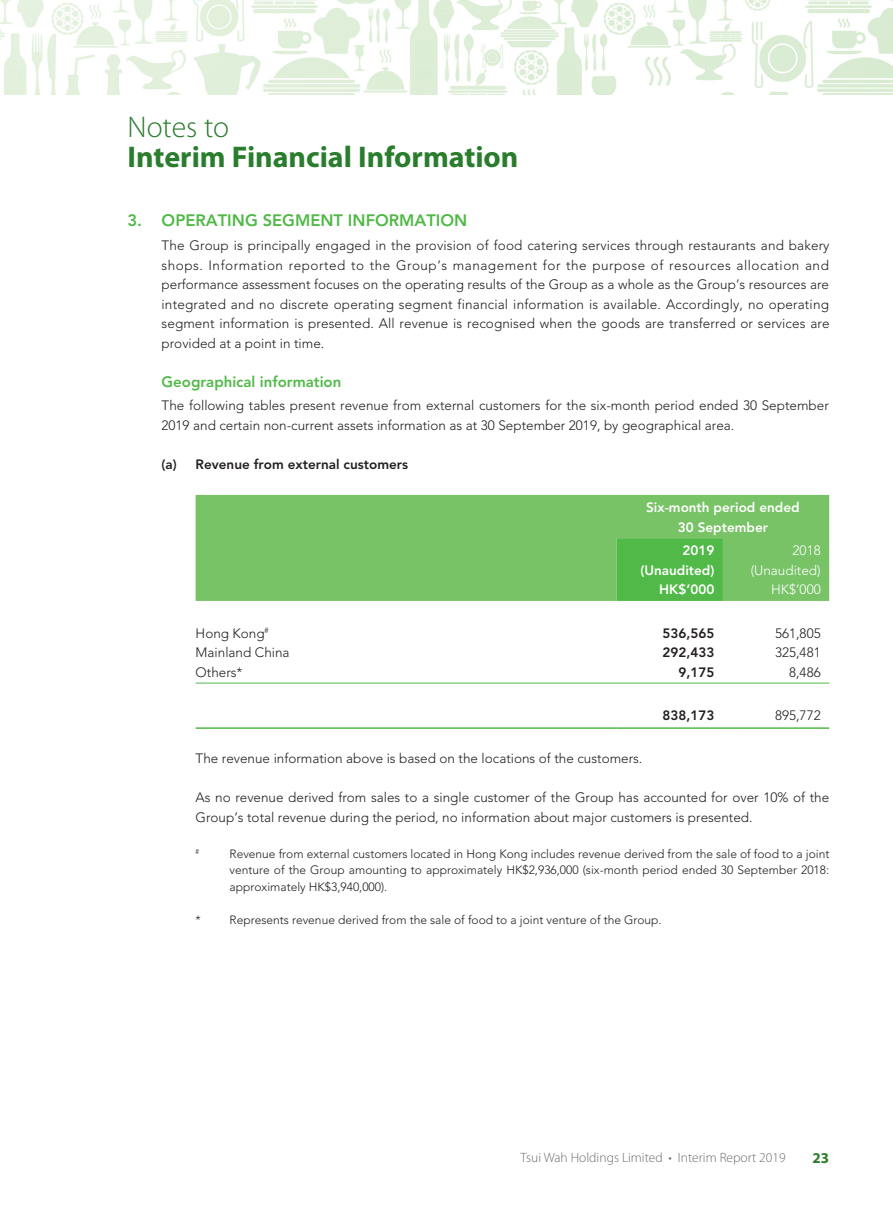
<style>
.page{position:relative;width:893px;height:1212px;background:#fff}
.page>*{position:absolute;margin:0;border:0;box-sizing:border-box;transform-origin:0 0}
.t1{font:700 30px "Myriad Pro";color:#297d2d}
.t2{font:300 30px "Myriad Pro";color:#297d2d}
.t3{font:800 16.5px "Avenir LT Std";color:#51b948}
.t4{font:800 15px "Avenir LT Std";color:#51b948}
.t5{font:700 15px "Myriad Pro";color:#297d2d}
.t6{font:300 13.5px/19.5px "Avenir LT Std";color:#231f20}
.t7{font:800 13.5px "Avenir LT Std";color:#231f20}
.t8{font:800 13.5px/19.5px "Avenir LT Std";color:#fff;text-align:center}
.t9{font:300 13.5px "Myriad Pro";color:#6c6d70}
.t10{font:300 13.5px "Avenir LT Std";color:#fff}
.t11{font:300 12px/16.5px "Avenir LT Std";color:#231f20;text-align:justify}
.t12{font:300 7.05px "Avenir LT Std";color:#231f20}
</style>
<div class="page">
<img style="left:0;top:0;width:893px;height:94px">
<div style="left:196px;top:495px;width:633px;height:106px;background:#78c366"></div>
<div style="left:617px;top:538px;width:106px;height:63px;background:#51b948"></div>
<hr style="left:196px;top:683px;width:421px;height:1px;background:#51b948">
<hr style="left:617px;top:683px;width:106px;height:1px;background:#51b948">
<hr style="left:723px;top:683px;width:106px;height:1px;background:#51b948">
<hr style="left:196px;top:727px;width:421px;height:2px;background:#51b948">
<hr style="left:617px;top:727px;width:106px;height:2px;background:#51b948">
<hr style="left:723px;top:727px;width:106px;height:2px;background:#51b948">
<h1 class="t2" style="left:128px;top:109px;width:103px">Notes to</h1>
<h1 class="t1" style="left:128px;top:137px;width:392px">Interim Financial Information</h1>
<p class="t3" style="left:128px;top:211px;width:341px">3. OPERATING SEGM ENT INFORMATION</p>
<p class="t6" style="left:162px;top:236px;width:669px;text-align:justify">The Group is principally engaged in the provision of food catering services through restaurants and bakery shops. Information reported to the Group’s management for the purpose of resources allocation and performance assessment focuses on the operating results of the Group as a whole as the Group’s resources are integrated and no discrete operating segment financial information is available. Accordingly, no operating segment information is presented. All revenue is recognised when the goods are transferred or services are provided at a point in time.</p>
<p class="t4" style="left:162px;top:372px;width:181px">Geographical information</p>
<p class="t6" style="left:162px;top:396px;width:669px">The following tables present revenue from external customers for the six-month period ended 30 September<br>2019 and certain non-current assets information as at 30 September 2019, by geographical area.</p>
<p class="t7" style="left:162px;top:456px;width:248px">(a) Revenue from external customers</p>
<p class="t8" style="left:646px;top:498px;width:155px">Six-month period ended<br>30 September</p>
<p class="t8" style="left:682px;top:541px;width:33px">2019</p>
<p class="t10" style="left:793px;top:543px;width:30px">2018</p>
<p class="t8" style="left:640px;top:560px;width:76px">(Unaudited)</p>
<p class="t10" style="left:751px;top:562px;width:72px">(Unaudited)</p>
<p class="t8" style="left:659px;top:580px;width:57px">HK$’000</p>
<p class="t10" style="left:771px;top:582px;width:51px">HK$’000</p>
<p class="t6" style="left:196px;top:623px;width:75px">Hong Kong<sup>#</sup></p>
<p class="t7" style="left:662px;top:625px;width:53px">536,565</p>
<p class="t6" style="left:775px;top:623px;width:47px">561,805</p>
<p class="t6" style="left:196px;top:643px;width:96px">Mainland China</p>
<p class="t7" style="left:662px;top:644px;width:53px">292,433</p>
<p class="t6" style="left:775px;top:643px;width:47px">325,481</p>
<p class="t6" style="left:196px;top:662px;width:49px">Others*</p>
<p class="t7" style="left:678px;top:664px;width:37px">9,175</p>
<p class="t6" style="left:789px;top:662px;width:33px">8,486</p>
<p class="t7" style="left:662px;top:707px;width:53px">838,173</p>
<p class="t6" style="left:775px;top:706px;width:47px">895,772</p>
<p class="t6" style="left:196px;top:749px;width:448px">The revenue information above is based on the locations of the customers.</p>
<p class="t6" style="left:196px;top:788px;width:635px">As no revenue derived from sales to a single customer of the Group has accounted for over 10% of the<br>Group’s total revenue during the period, no information about major customers is presented.</p>
<p class="t12" style="left:196px;top:847px;width:5px">#</p>
<p class="t11" style="left:230px;top:845px;width:601px">Revenue from external customers located in Hong Kong includes revenue derived from the sale of food to a joint venture of the Group amounting to approximately HK$2,936,000 (six-month period ended 30 September 2018: approximately HK$3,940,000).</p>
<p class="t11" style="left:196px;top:911px;width:468px">* Represents revenue derived from the sale of food to a joint venture of the Group.</p>
<p class="t9" style="left:520px;top:1149px;width:267px">Tsui Wah Holdings Limited • Interim Report 2019</p>
<p class="t5" style="left:812px;top:1148px;width:18px">23</p>
</div>
